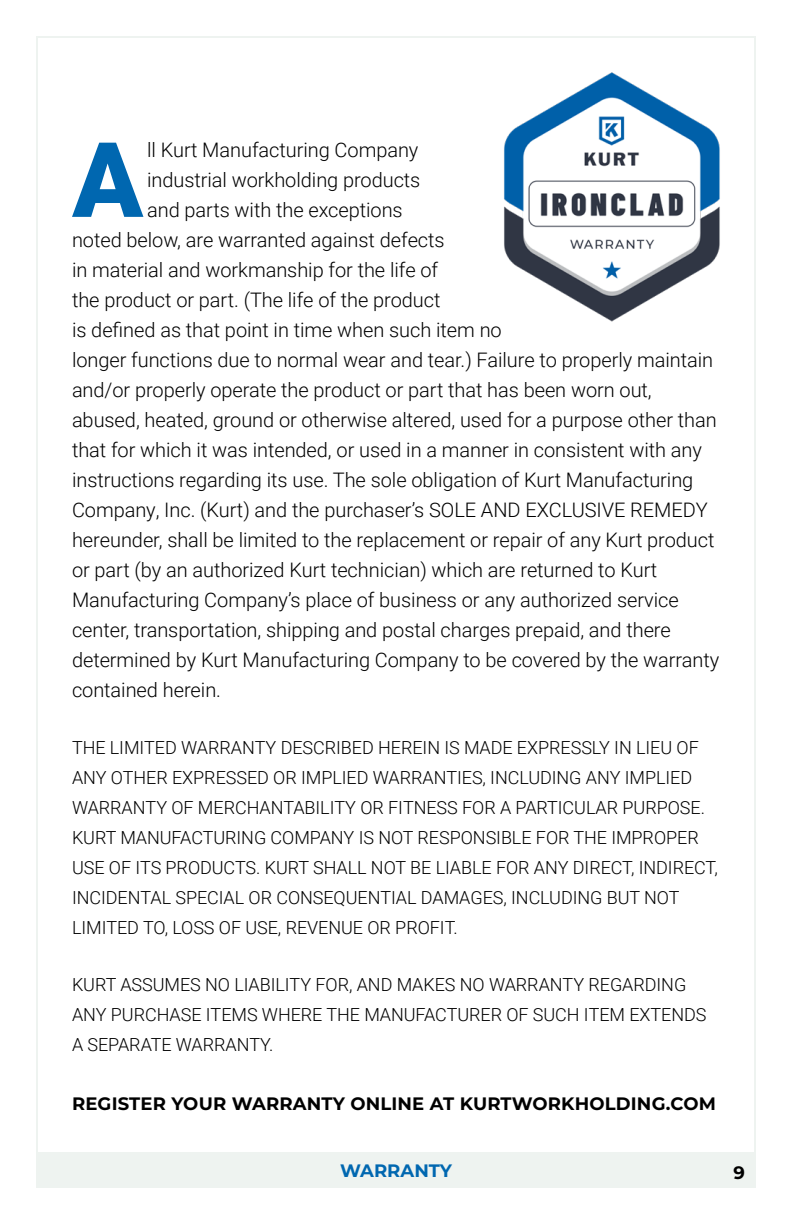
<style>
.page{position:relative;width:792px;height:1224px;background:#fff}
.page>*{position:absolute;margin:0;border:0;box-sizing:border-box;transform-origin:0 0}
.body_text_-_roboto_10_15{font:900 104.4px "Roboto";color:#0067b0}
.body_text_-_roboto_10_15-2{font:300 20px "Roboto";letter-spacing:-.005em;color:#000}
.body_text_-_roboto_10_15-3{font:300 18px/30px "Roboto";letter-spacing:-.005em;color:#000}
.NOTE_text_-_bold_all_caps_12_15{font:700 18px "Montserrat";letter-spacing:.01em;color:#000}
.TOC_Blue_Bottom_in_List{font:700 18px "Montserrat";color:#0067b0}
</style>
<div class="page">
<div style="left:36px;top:1152px;width:720px;height:35px;background:#eef3f0"></div>
<img style="left:504px;top:72px;width:216px;height:250px">
<p class="body_text_-_roboto_10_15" style="left:72px;top:107px;width:73px">A</p>
<p class="body_text_-_roboto_10_15-2" style="left:147px;top:136px;width:273px">ll Kurt Manufacturing Company</p>
<p class="body_text_-_roboto_10_15-2" style="left:147px;top:166px;width:275px">industrial workholding products</p>
<p class="body_text_-_roboto_10_15-2" style="left:147px;top:196px;width:257px">and parts with the exceptions</p>
<p class="body_text_-_roboto_10_15-2" style="left:72px;top:226px;width:374px">noted below, are warranted against defects</p>
<p class="body_text_-_roboto_10_15-2" style="left:72px;top:256px;width:368px">in material and workmanship for the life of</p>
<p class="body_text_-_roboto_10_15-2" style="left:72px;top:286px;width:370px">the product or part. (The life of the product</p>
<p class="body_text_-_roboto_10_15-2" style="left:72px;top:316px;width:431px">is defined as that point in time when such item no</p>
<p class="body_text_-_roboto_10_15-2" style="left:72px;top:346px;width:643px">longer functions due to normal wear and tear.) Failure to properly maintain</p>
<p class="body_text_-_roboto_10_15-2" style="left:72px;top:376px;width:581px">and/or properly operate the product or part that has been worn out,</p>
<p class="body_text_-_roboto_10_15-2" style="left:72px;top:406px;width:646px">abused, heated, ground or otherwise altered, used for a purpose other than</p>
<p class="body_text_-_roboto_10_15-2" style="left:72px;top:436px;width:632px">that for which it was intended, or used in a manner in consistent with any</p>
<p class="body_text_-_roboto_10_15-2" style="left:72px;top:466px;width:623px">instructions regarding its use. The sole obligation of Kurt Manufacturing</p>
<p class="body_text_-_roboto_10_15-2" style="left:72px;top:496px;width:637px">Company, Inc. (Kurt) and the purchaser’s SOLE AND EXCLUSIVE REMEDY</p>
<p class="body_text_-_roboto_10_15-2" style="left:72px;top:526px;width:644px">hereunder, shall be limited to the replacement or repair of any Kurt product</p>
<p class="body_text_-_roboto_10_15-2" style="left:72px;top:556px;width:587px">or part (by an authorized Kurt technician) which are returned to Kurt</p>
<p class="body_text_-_roboto_10_15-2" style="left:72px;top:586px;width:608px">Manufacturing Company’s place of business or any authorized service</p>
<p class="body_text_-_roboto_10_15-2" style="left:72px;top:616px;width:600px">center, transportation, shipping and postal charges prepaid, and there</p>
<p class="body_text_-_roboto_10_15-2" style="left:72px;top:646px;width:649px">determined by Kurt Manufacturing Company to be covered by the warranty</p>
<p class="body_text_-_roboto_10_15-2" style="left:72px;top:676px;width:151px">contained herein.</p>
<p class="body_text_-_roboto_10_15-3" style="left:72px;top:732px;width:647px">THE LIMITED WARRANTY DESCRIBED HEREIN IS MADE EXPRESSLY IN LIEU OF ANY OTHER EXPRESSED OR IMPLIED WARRANTIES, INCLUDING ANY IMPLIED WARRANTY OF MERCHANTABILITY OR FITNESS FOR A PARTICULAR PURPOSE.<br>KURT MANUFACTURING COMPANY IS NOT RESPONSIBLE FOR THE IMPROPER USE OF ITS PRODUCTS. KURT SHALL NOT BE LIABLE FOR ANY DIRECT, INDIRECT, INCIDENTAL SPECIAL OR CONSEQUENTIAL DAMAGES, INCLUDING BUT NOT LIMITED TO, LOSS OF USE, REVENUE OR PROFIT.</p>
<p class="body_text_-_roboto_10_15-3" style="left:72px;top:969px;width:636px">KURT ASSUMES NO LIABILITY FOR, AND MAKES NO WARRANTY REGARDING<br>ANY PURCHASE ITEMS WHERE THE MANUFACTURER OF SUCH ITEM EXTENDS<br>A SEPARATE WARRANTY.</p>
<p class="NOTE_text_-_bold_all_caps_12_15" style="left:72px;top:1091px;width:646px">REGISTER YOUR WARRANTY ONLINE AT KURTWORKHOLDING.COM</p>
<p class="TOC_Blue_Bottom_in_List" style="left:340px;top:1157px;width:113px">WARRANTY</p>
<p class="NOTE_text_-_bold_all_caps_12_15" style="left:733px;top:1159px;width:13px">9</p>
</div>
